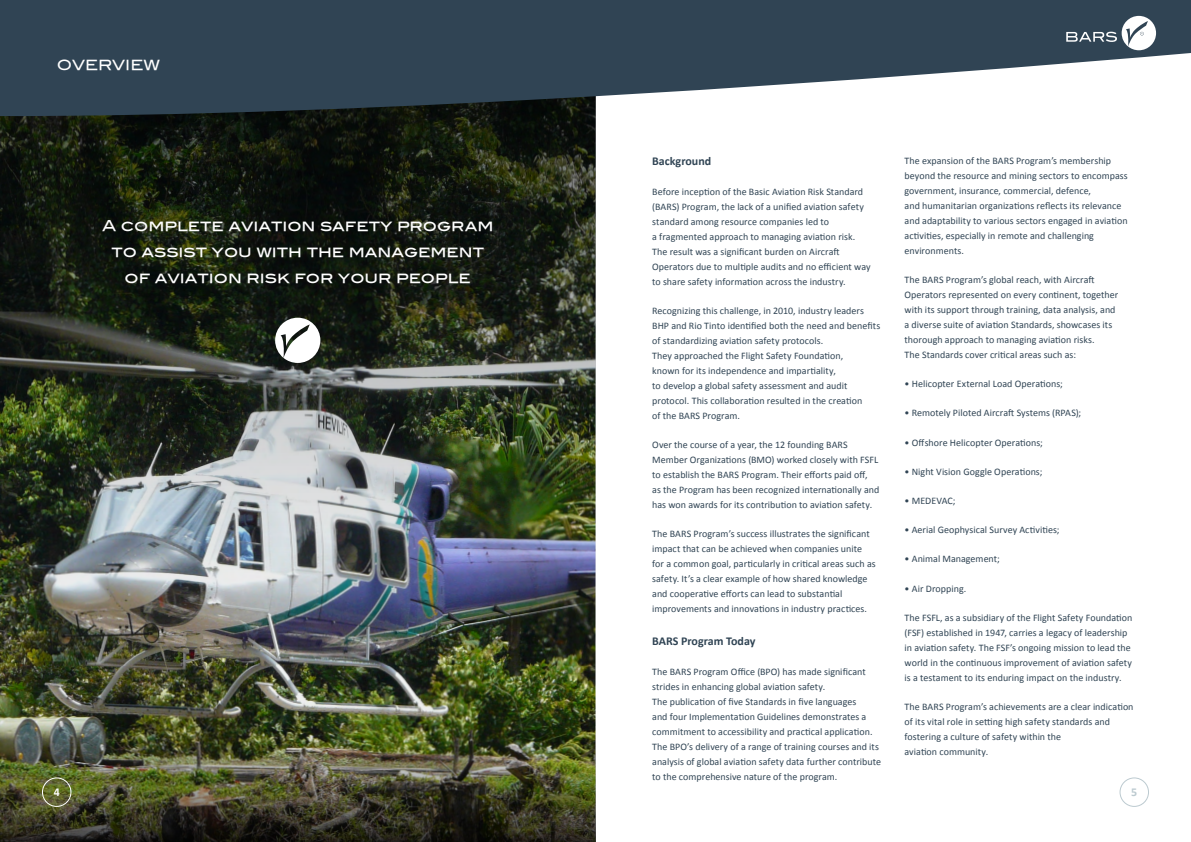
<style>
.page{position:relative;width:1191px;height:842px;background:#fff}
.page>*{position:absolute;margin:0;border:0;box-sizing:border-box;transform-origin:0 0}
.t1{font:15px/26px "Blair Md ITCTT Medium";color:#fff;text-align:center}
.Headline{font:14px "Blair Md ITCTT Medium";color:#fff}
.Body{font:700 12px "Calibri";color:#304454}
.Page_Numbers{font:700 12px "Calibri";color:#fff}
.t2{font:700 12px "Calibri";color:#bccad0}
.Body-2{font:10px/15px "Calibri";letter-spacing:.005em;color:#304454}
</style>
<div class="page">
<img style="left:0;top:117px;width:595px;height:550px">
<img style="left:0;top:667px;width:595px;height:175px">
<svg style="left:0;top:0;width:1191px;height:117px;fill:#304454"></svg>
<svg style="left:1066px;top:16px;width:90px;height:34px"></svg>
<div style="left:1119px;top:777px;width:30px;height:30px;border:1px solid #bccad0;border-radius:50%"></div>
<div style="left:42px;top:777px;width:29px;height:30px;border:1px solid #fff;border-radius:50%"></div>
<svg style="left:275px;top:318px;width:45px;height:45px"></svg>
<p class="Headline" style="left:57px;top:54px;width:105px">OVERVIEW</p>
<p class="t1" style="left:102px;top:211px;width:393px">A complete aviation safety program to assist you with the management of aviation risk for your people</p>
<p class="Body" style="left:652px;top:154px;width:61px">Background</p>
<p class="Body-2" style="left:652px;top:184px;width:220px">Before inception of the Basic Aviation Risk Standard (BARS) Program, the lack of a unified aviation safety standard among resource companies led to<br>a fragmented approach to managing aviation risk.<br>The result was a significant burden on Aircraft Operators due to multiple audits and no efficient way to share safety information across the industry.</p>
<p class="Body-2" style="left:652px;top:303px;width:230px">Recognizing this challenge, in 2010, industry leaders BHP and Rio Tinto identified both the need and benefits of standardizing aviation safety protocols.<br>They approached the Flight Safety Foundation,<br>known for its independence and impartiality,<br>to develop a global safety assessment and audit protocol. This collaboration resulted in the creation<br>of the BARS Program.</p>
<p class="Body-2" style="left:652px;top:437px;width:229px">Over the course of a year, the 12 founding BARS Member Organizations (BMO) worked closely with FSFL to establish the BARS Program. Their efforts paid off,<br>as the Program has been recognized internationally and has won awards for its contribution to aviation safety.</p>
<p class="Body-2" style="left:652px;top:526px;width:225px">The BARS Program’s success illustrates the significant impact that can be achieved when companies unite for a common goal, particularly in critical areas such as safety. It’s a clear example of how shared knowledge and cooperative efforts can lead to substantial improvements and innovations in industry practices.</p>
<p class="Body" style="left:652px;top:634px;width:105px">BARS Program Today</p>
<p class="Body-2" style="left:652px;top:664px;width:230px">The BARS Program Office (BPO) has made significant strides in enhancing global aviation safety.<br>The publication of five Standards in five languages<br>and four Implementation Guidelines demonstrates a commitment to accessibility and practical application.<br>The BPO’s delivery of a range of training courses and its analysis of global aviation safety data further contribute to the comprehensive nature of the program.</p>
<p class="Body-2" style="left:904px;top:153px;width:225px">The expansion of the BARS Program’s membership beyond the resource and mining sectors to encompass government, insurance, commercial, defence,<br>and humanitarian organizations reflects its relevance and adaptability to various sectors engaged in aviation activities, especially in remote and challenging environments.</p>
<p class="Body-2" style="left:904px;top:272px;width:215px">The BARS Program’s global reach, with Aircraft Operators represented on every continent, together with its support through training, data analysis, and a diverse suite of aviation Standards, showcases its thorough approach to managing aviation risks.<br>The Standards cover critical areas such as:</p>
<p class="Body-2" style="left:904px;top:376px;width:160px">• Helicopter External Load Operations;</p>
<p class="Body-2" style="left:904px;top:406px;width:178px">• Remotely Piloted Aircraft Systems (RPAS);</p>
<p class="Body-2" style="left:904px;top:435px;width:140px">• Offshore Helicopter Operations;</p>
<p class="Body-2" style="left:904px;top:464px;width:139px">• Night Vision Goggle Operations;</p>
<p class="Body-2" style="left:904px;top:493px;width:52px">• MEDEVAC;</p>
<p class="Body-2" style="left:904px;top:522px;width:156px">• Aerial Geophysical Survey Activities;</p>
<p class="Body-2" style="left:904px;top:551px;width:97px">• Animal Management;</p>
<p class="Body-2" style="left:904px;top:581px;width:63px">• Air Dropping.</p>
<p class="Body-2" style="left:904px;top:610px;width:229px">The FSFL, as a subsidiary of the Flight Safety Foundation (FSF) established in 1947, carries a legacy of leadership in aviation safety. The FSF’s ongoing mission to lead the world in the continuous improvement of aviation safety is a testament to its enduring impact on the industry.</p>
<p class="Body-2" style="left:904px;top:699px;width:230px">The BARS Program’s achievements are a clear indication of its vital role in setting high safety standards and fostering a culture of safety within the<br>aviation community.</p>
<p class="Page_Numbers" style="left:54px;top:784px;width:8px">4</p>
<p class="t2" style="left:1131px;top:784px;width:8px">5</p>
</div>
